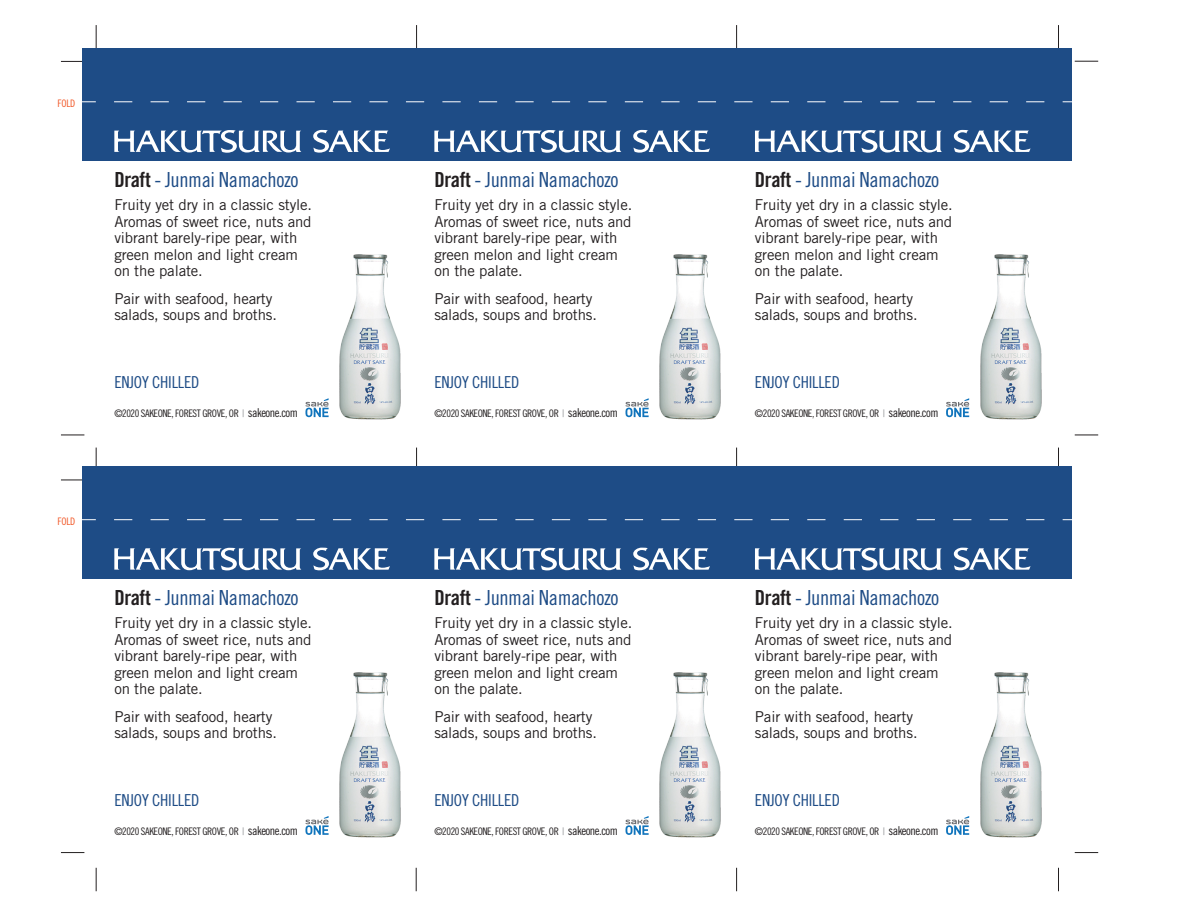
<style>
.page{position:relative;width:1188px;height:918px;background:#fff}
.page>*{position:absolute;margin:0;border:0;box-sizing:border-box;transform-origin:0 0}
.t1{font:20.85px "Trade Gothic Cond Eighteen";letter-spacing:-.02em;color:#1e4c86}
.t2{font:16.5px "Trade Gothic Cond Eighteen";letter-spacing:-.015em;color:#1e4c86}
.t3{font:15px/16.5px "Trade Gothic";letter-spacing:-.01em;color:#231f20}
.t4{font:10.35px "Trade Gothic Cond Eighteen";letter-spacing:-.04em;color:#231f20}
.t5{font:10.35px "Trade Gothic Cond Eighteen";letter-spacing:-.02em;color:#f15929}
.s1{font-family:"Trade Gothic Bold Cond Twenty";color:#231f20}
.s2{color:#939598}
.s3{font-size:12.15px}
</style>
<div class="page">
<svg style="left:96px;top:868px;width:1px;height:23px"></svg>
<svg style="left:416px;top:868px;width:1px;height:23px"></svg>
<svg style="left:736px;top:868px;width:1px;height:23px"></svg>
<svg style="left:1058px;top:868px;width:1px;height:23px"></svg>
<svg style="left:96px;top:25px;width:1px;height:24px"></svg>
<svg style="left:416px;top:25px;width:1px;height:24px"></svg>
<svg style="left:736px;top:25px;width:1px;height:24px"></svg>
<svg style="left:1058px;top:25px;width:1px;height:24px"></svg>
<svg style="left:1075px;top:435px;width:23px;height:1px"></svg>
<svg style="left:1075px;top:61px;width:23px;height:1px"></svg>
<svg style="left:1075px;top:852px;width:23px;height:1px"></svg>
<svg style="left:61px;top:435px;width:23px;height:1px"></svg>
<svg style="left:61px;top:61px;width:21px;height:1px"></svg>
<svg style="left:61px;top:852px;width:23px;height:1px"></svg>
<svg style="left:61px;top:480px;width:21px;height:1px"></svg>
<svg style="left:96px;top:448px;width:1px;height:18px"></svg>
<svg style="left:416px;top:448px;width:1px;height:18px"></svg>
<svg style="left:736px;top:448px;width:1px;height:18px"></svg>
<svg style="left:1058px;top:448px;width:1px;height:18px"></svg>
<div style="left:82px;top:49px;width:990px;height:112px;background:#1e4c86"></div>
<div style="left:82px;top:466px;width:990px;height:113px;background:#1e4c86"></div>
<svg style="left:82px;top:519px;width:990px;height:1px"></svg>
<svg style="left:305px;top:398px;width:24px;height:19px"></svg>
<svg style="left:114px;top:130px;width:187px;height:23px"></svg>
<svg style="left:313px;top:130px;width:77px;height:23px"></svg>
<img style="left:339px;top:254px;width:62px;height:165px">
<svg style="left:625px;top:398px;width:24px;height:19px"></svg>
<svg style="left:434px;top:130px;width:187px;height:23px"></svg>
<svg style="left:633px;top:130px;width:77px;height:23px"></svg>
<img style="left:659px;top:254px;width:62px;height:165px">
<svg style="left:946px;top:398px;width:23px;height:19px"></svg>
<svg style="left:755px;top:130px;width:187px;height:23px"></svg>
<svg style="left:954px;top:130px;width:76px;height:23px"></svg>
<img style="left:980px;top:254px;width:62px;height:165px">
<svg style="left:305px;top:816px;width:24px;height:19px"></svg>
<svg style="left:114px;top:548px;width:187px;height:22px"></svg>
<svg style="left:313px;top:548px;width:77px;height:22px"></svg>
<img style="left:339px;top:672px;width:62px;height:165px">
<svg style="left:625px;top:816px;width:24px;height:19px"></svg>
<svg style="left:434px;top:548px;width:187px;height:22px"></svg>
<svg style="left:633px;top:548px;width:77px;height:22px"></svg>
<img style="left:659px;top:672px;width:62px;height:165px">
<svg style="left:946px;top:816px;width:23px;height:19px"></svg>
<svg style="left:755px;top:548px;width:187px;height:22px"></svg>
<svg style="left:954px;top:548px;width:76px;height:22px"></svg>
<img style="left:980px;top:672px;width:62px;height:165px">
<svg style="left:82px;top:102px;width:990px;height:1px"></svg>
<p class="t5" style="left:58px;top:97px;width:19px">FOLD</p>
<p class="t5" style="left:58px;top:515px;width:19px">FOLD</p>
<p class="t1" style="left:114px;top:167px;width:186px"><span class="s1">Draft</span> - Junmai Namachozo</p>
<p class="t3" style="left:114px;top:197px;width:199px">Fruity yet dry in a classic style.<br>Aromas of sweet rice, nuts and vibrant barely-ripe pear, with green melon and light cream on the palate.</p>
<p class="t3" style="left:114px;top:290px;width:164px">Pair with seafood, hearty salads, soups and broths.</p>
<p class="t2" style="left:114px;top:373px;width:87px">ENJOY CHILLED</p>
<p class="t4" style="left:114px;top:407px;width:185px">©2020 SAKEONE, FOREST GROVE, OR <span class="s2">|</span> <span class="s3">sakeone.com</span></p>
<p class="t1" style="left:114px;top:585px;width:186px"><span class="s1">Draft</span> - Junmai Namachozo</p>
<p class="t3" style="left:114px;top:614px;width:199px">Fruity yet dry in a classic style.<br>Aromas of sweet rice, nuts and vibrant barely-ripe pear, with green melon and light cream on the palate.</p>
<p class="t3" style="left:114px;top:708px;width:164px">Pair with seafood, hearty salads, soups and broths.</p>
<p class="t2" style="left:114px;top:790px;width:87px">ENJOY CHILLED</p>
<p class="t4" style="left:114px;top:825px;width:185px">©2020 SAKEONE, FOREST GROVE, OR <span class="s2">|</span> <span class="s3">sakeone.com</span></p>
<p class="t1" style="left:434px;top:167px;width:186px"><span class="s1">Draft</span> - Junmai Namachozo</p>
<p class="t3" style="left:434px;top:197px;width:199px">Fruity yet dry in a classic style.<br>Aromas of sweet rice, nuts and vibrant barely-ripe pear, with green melon and light cream on the palate.</p>
<p class="t3" style="left:434px;top:290px;width:164px">Pair with seafood, hearty salads, soups and broths.</p>
<p class="t2" style="left:434px;top:373px;width:87px">ENJOY CHILLED</p>
<p class="t4" style="left:434px;top:407px;width:185px">©2020 SAKEONE, FOREST GROVE, OR <span class="s2">|</span> <span class="s3">sakeone.com</span></p>
<p class="t1" style="left:434px;top:585px;width:186px"><span class="s1">Draft</span> - Junmai Namachozo</p>
<p class="t3" style="left:434px;top:614px;width:199px">Fruity yet dry in a classic style.<br>Aromas of sweet rice, nuts and vibrant barely-ripe pear, with green melon and light cream on the palate.</p>
<p class="t3" style="left:434px;top:708px;width:164px">Pair with seafood, hearty salads, soups and broths.</p>
<p class="t2" style="left:434px;top:790px;width:87px">ENJOY CHILLED</p>
<p class="t4" style="left:434px;top:825px;width:185px">©2020 SAKEONE, FOREST GROVE, OR <span class="s2">|</span> <span class="s3">sakeone.com</span></p>
<p class="t1" style="left:755px;top:167px;width:186px"><span class="s1">Draft</span> - Junmai Namachozo</p>
<p class="t3" style="left:755px;top:197px;width:199px">Fruity yet dry in a classic style.<br>Aromas of sweet rice, nuts and vibrant barely-ripe pear, with green melon and light cream on the palate.</p>
<p class="t3" style="left:755px;top:290px;width:164px">Pair with seafood, hearty salads, soups and broths.</p>
<p class="t2" style="left:755px;top:373px;width:87px">ENJOY CHILLED</p>
<p class="t4" style="left:755px;top:407px;width:185px">©2020 SAKEONE, FOREST GROVE, OR <span class="s2">|</span> <span class="s3">sakeone.com</span></p>
<p class="t1" style="left:755px;top:585px;width:186px"><span class="s1">Draft</span> - Junmai Namachozo</p>
<p class="t3" style="left:755px;top:614px;width:199px">Fruity yet dry in a classic style.<br>Aromas of sweet rice, nuts and vibrant barely-ripe pear, with green melon and light cream on the palate.</p>
<p class="t3" style="left:755px;top:708px;width:164px">Pair with seafood, hearty salads, soups and broths.</p>
<p class="t2" style="left:755px;top:790px;width:87px">ENJOY CHILLED</p>
<p class="t4" style="left:755px;top:825px;width:185px">©2020 SAKEONE, FOREST GROVE, OR <span class="s2">|</span> <span class="s3">sakeone.com</span></p>
</div>
